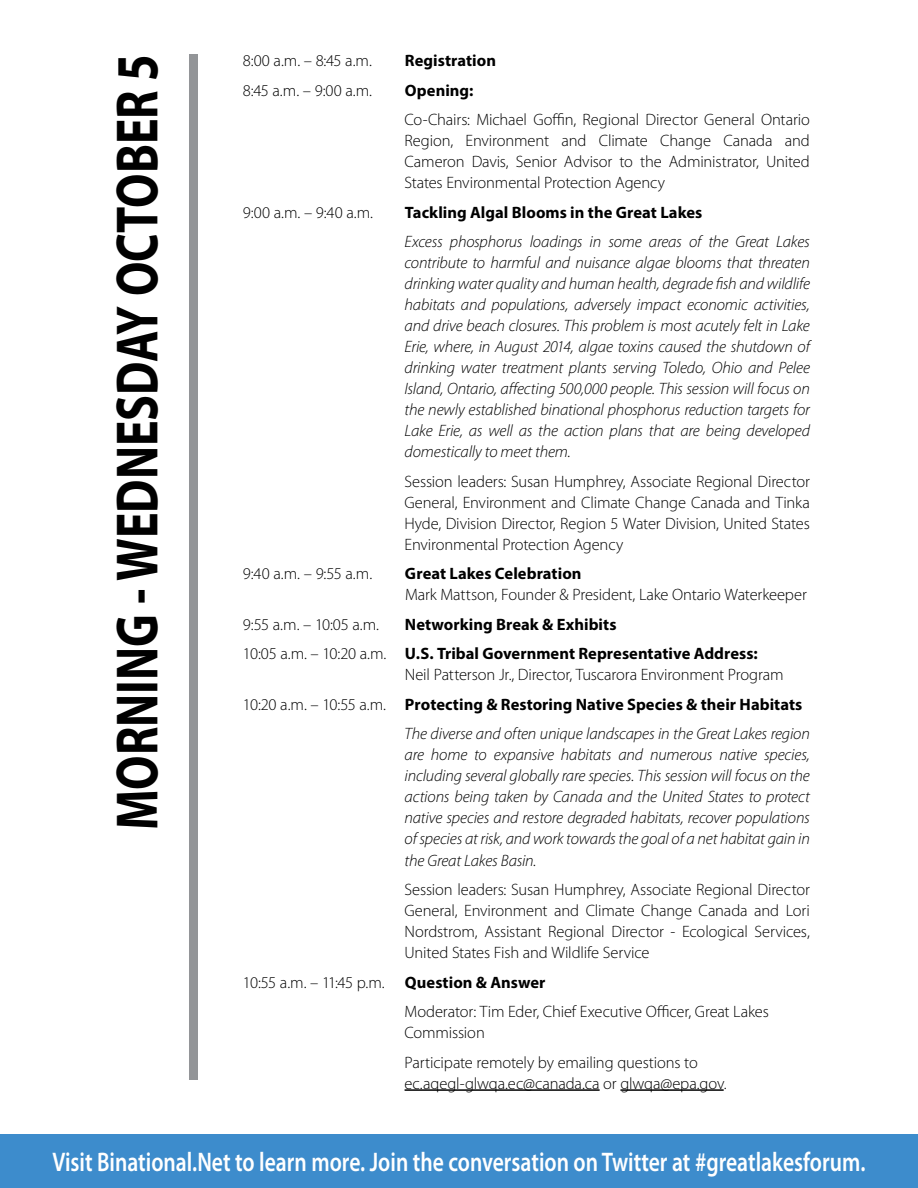
<style>
.page{position:relative;width:918px;height:1188px;background:#fff}
.page>*{position:absolute;margin:0;border:0;box-sizing:border-box;transform-origin:0 0}
.t1{font:700 60px "Myriad Pro";color:#000;scale:.8 1}
.t2{font:600 27px "Myriad Pro";color:#fff;scale:.8 1}
.t3{font:300 16.5px/21px "Myriad Pro";letter-spacing:-.01em;color:#000;text-align:justify}
.t4{font:italic 300 16.5px/21px "Myriad Pro";letter-spacing:-.01em;color:#000;text-align:justify}
.t5{font:700 16.5px/29.5px "Myriad Pro";color:#000}
.s1{font-weight:300}
.s2{font-weight:700}
</style>
<div class="page">
<div style="left:0;top:1134px;width:918px;height:54px;background:#3d8ccc"></div>
<hr style="left:405px;top:1089px;width:195px;height:2px;background:#000">
<hr style="left:620px;top:1089px;width:104px;height:2px;background:#000">
<div style="left:189px;top:54px;width:9px;height:1026px;background:#939598"></div>
<h1 class="t1" style="left:98px;top:830px;width:972px;rotate:-90deg">MORNING - WEDNESDAY OCTOBER 5</h1>
<p class="t3" style="left:243px;top:50px;width:130px">8:00 a.m. – 8:45 a.m.</p>
<p class="t5" style="left:405px;top:46px;width:93px">Registration</p>
<p class="t3" style="left:243px;top:80px;width:131px">8:45 a.m. – 9:00 a.m.</p>
<p class="t5" style="left:405px;top:75px;width:70px">Opening:</p>
<p class="t3" style="left:405px;top:109px;width:407px">Co-Chairs: Michael Goffin, Regional Director General Ontario Region, Environment and Climate Change Canada and Cameron Davis, Senior Advisor to the Administrator, United States Environmental Protection Agency</p>
<p class="t3" style="left:243px;top:202px;width:132px">9:00 a.m. – 9:40 a.m.</p>
<p class="t5" style="left:405px;top:197px;width:299px">Tackling Algal Blooms in the Great Lakes</p>
<p class="t4" style="left:405px;top:231px;width:407px">Excess phosphorus loadings in some areas of the Great Lakes contribute to harmful and nuisance algae blooms that threaten drinking water quality and human health, degrade fish and wildlife habitats and populations, adversely impact economic activities, and drive beach closures. This problem is most acutely felt in Lake Erie, where, in August 2014, algae toxins caused the shutdown of drinking water treatment plants serving Toledo, Ohio and Pelee Island, Ontario, affecting 500,000 people. This session will focus on the newly established binational phosphorus reduction targets for Lake Erie, as well as the action plans that are being developed domestically to meet them.</p>
<p class="t3" style="left:405px;top:471px;width:407px">Session leaders: Susan Humphrey, Associate Regional Director General, Environment and Climate Change Canada and Tinka Hyde, Division Director, Region 5 Water Division, United States Environmental Protection Agency</p>
<p class="t3" style="left:243px;top:563px;width:131px">9:40 a.m. – 9:55 a.m.</p>
<p class="t5" style="left:405px;top:559px;width:178px">Great Lakes Celebration</p>
<p class="t3" style="left:405px;top:584px;width:403px">Mark Mattson, Founder &amp; President, Lake Ontario Waterkeeper</p>
<p class="t3" style="left:243px;top:614px;width:138px">9:55 a.m. – 10:05 a.m.</p>
<p class="t5" style="left:243px;top:609px;width:516px;text-indent:162px">Networking Break &amp; Exhibits<br><span class="s1">10:05 a.m. – 10:20 a.m.</span> U.S. Tribal Government Representative Address:</p>
<p class="t3" style="left:405px;top:664px;width:380px">Neil Patterson Jr., Director, Tuscarora Environment Program</p>
<p class="t5" style="left:243px;top:689px;width:561px"><span class="s1">10:20 a.m. – 10:55 a.m.</span> Protecting &amp; Restoring Native Species &amp; their Habitats</p>
<p class="t4" style="left:405px;top:723px;width:407px">The diverse and often unique landscapes in the Great Lakes region</p>
<p class="t4" style="left:405px;top:744px;width:407px">are home to expansive habitats and numerous native species, including several globally rare species. This session will focus on the actions being taken by Canada and the United States to protect native species and restore degraded habitats, recover populations of species at risk, and work towards the goal of a net habitat gain in the Great Lakes Basin.</p>
<p class="t3" style="left:405px;top:879px;width:407px">Session leaders: Susan Humphrey, Associate Regional Director General, Environment and Climate Change Canada and Lori Nordstrom, Assistant Regional Director - Ecological Services, United States Fish and Wildlife Service</p>
<p class="t3" style="left:405px;top:967px;width:366px;line-height:29.5px;text-indent:-162px">10:55 a.m. – 11:45 p.m. <span class="s2">Question &amp; Answer<br></span>Moderator: Tim Eder, Chief Executive Officer, Great Lakes</p>
<p class="t3" style="left:405px;top:1018px;width:295px;line-height:29.5px">Commission<br>Participate remotely by emailing questions to</p>
<p class="t3" style="left:405px;top:1072px;width:323px">ec.aqegl-glwqa.ec@canada.ca or glwqa@epa.gov.</p>
<h2 class="t2" style="left:53px;top:1145px;width:1018px">Visit Binational.Net to learn more. Join the conversation on Twitter at #greatlakesforum.</h2>
</div>
